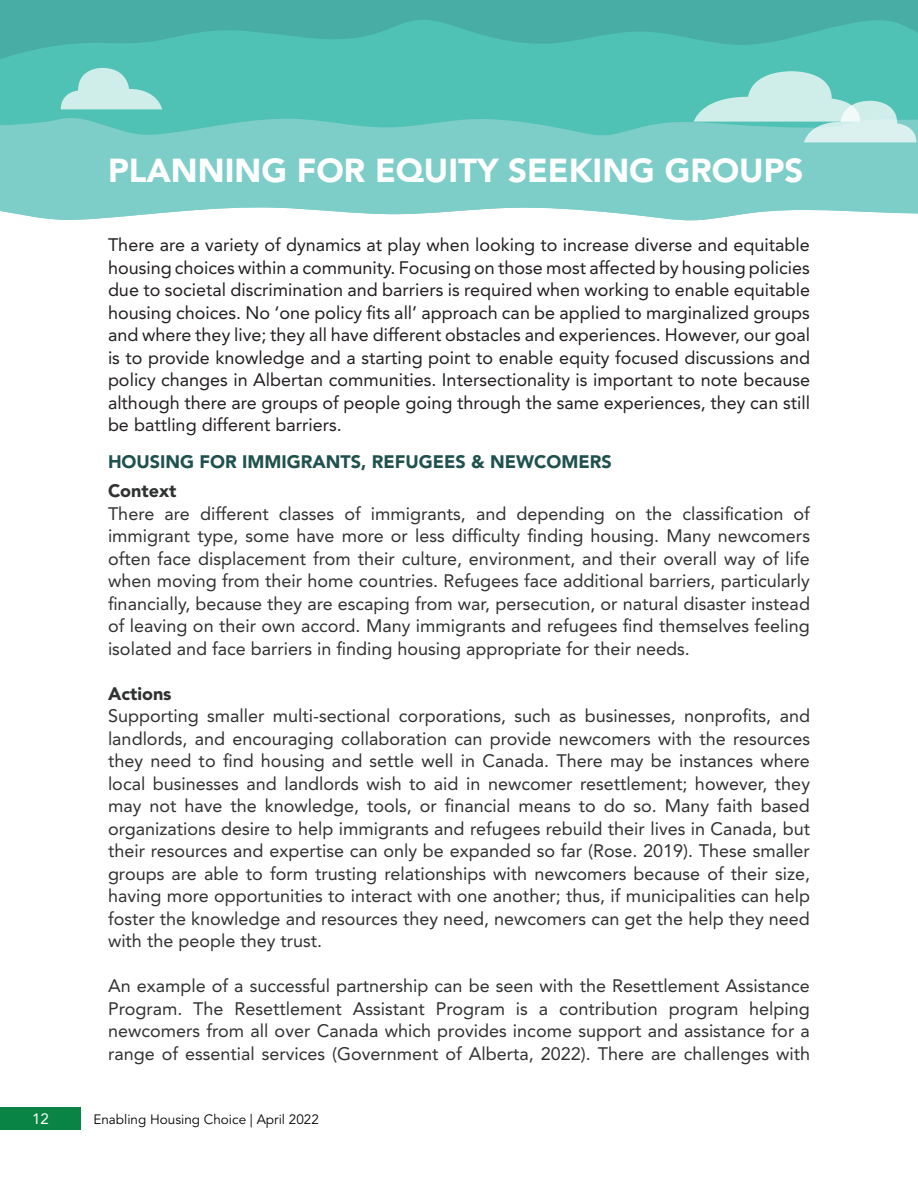
<style>
.page{position:relative;width:918px;height:1188px;background:#fff}
.page>*{position:absolute;margin:0;border:0;box-sizing:border-box;transform-origin:0 0}
.t1{font:900 33px "Avenir LT Std";color:#fff}
.t2{font:18px/22.5px "Avenir LT Std";color:#303131;text-align:justify}
.t3{font:18px/22.5px "Avenir LT Std";color:#231f20;text-align:justify}
.t4{font:900 18px "Avenir LT Std";color:#1f514f}
.t5{font:900 18px "Avenir LT Std";color:#303131}
.t6{font:15px "Avenir LT Std";color:#fff}
.t7{font:13.5px "Avenir LT Std";color:#050305}
</style>
<div class="page">
<div style="left:0;top:1107px;width:81px;height:23px;background:#098444"></div>
<div style="left:0;top:0;width:918px;height:191px;background:#48aea5"></div>
<svg style="left:0;top:207px;width:918px;height:14px"></svg>
<div style="left:0;top:116px;width:918px;height:91px;background:#7dcdc8"></div>
<svg style="left:0;top:106px;width:918px;height:30px;fill:#50c1b5"></svg>
<svg style="left:0;top:20px;width:918px;height:86px;fill:#50c1b5"></svg>
<svg style="left:61px;top:68px;width:101px;height:41px;background:#a0ddd6"></svg>
<svg style="left:694px;top:71px;width:222px;height:71px;background:#98d9d3"></svg>
<h1 class="t1" style="left:108px;top:151px;width:697px">PLANNING FOR EQUITY SEEKING GROUPS</h1>
<p class="t3" style="left:108px;top:234px;width:704px">There are a variety of dynamics at play when looking to increase diverse and equitable housing choices within a community. Focusing on those most affected by housing policies due to societal discrimination and barriers is required when working to enable equitable housing choices. No ‘one policy fits all’ approach can be applied to marginalized groups and where they live; they all have different obstacles and experiences. However, our goal is to provide knowledge and a starting point to enable equity focused discussions and policy changes in Albertan communities. Intersectionality is important to note because although there are groups of people going through the same experiences, they can still be battling different barriers.</p>
<p class="t4" style="left:108px;top:451px;width:505px">HOUSING FOR IMMIGRANTS, REFUGEES &amp; NEWCOMERS</p>
<p class="t5" style="left:108px;top:480px;width:70px">Context</p>
<p class="t2" style="left:108px;top:502px;width:704px">There are different classes of immigrants, and depending on the classification of immigrant type, some have more or less difficulty finding housing. Many newcomers often face displacement from their culture, environment, and their overall way of life when moving from their home countries. Refugees face additional barriers, particularly financially, because they are escaping from war, persecution, or natural disaster instead of leaving on their own accord. Many immigrants and refugees find themselves feeling isolated and face barriers in finding housing appropriate for their needs.</p>
<p class="t5" style="left:108px;top:683px;width:65px">Actions</p>
<p class="t2" style="left:108px;top:705px;width:704px">Supporting smaller multi-sectional corporations, such as businesses, nonprofits, and landlords, and encouraging collaboration can provide newcomers with the resources they need to find housing and settle well in Canada. There may be instances where local businesses and landlords wish to aid in newcomer resettlement; however, they may not have the knowledge, tools, or financial means to do so. Many faith based organizations desire to help immigrants and refugees rebuild their lives in Canada, but their resources and expertise can only be expanded so far (Rose. 2019). These smaller groups are able to form trusting relationships with newcomers because of their size, having more opportunities to interact with one another; thus, if municipalities can help foster the knowledge and resources they need, newcomers can get the help they need with the people they trust.</p>
<p class="t2" style="left:108px;top:975px;width:704px">An example of a successful partnership can be seen with the Resettlement Assistance Program. The Resettlement Assistant Program is a contribution program helping newcomers from all over Canada which provides income support and assistance for a range of essential services (Government of Alberta, 2022). There are challenges with</p>
<p class="t6" style="left:32px;top:1110px;width:18px">12</p>
<p class="t7" style="left:93px;top:1111px;width:227px">Enabling Housing Choice | April 2022</p>
</div>
